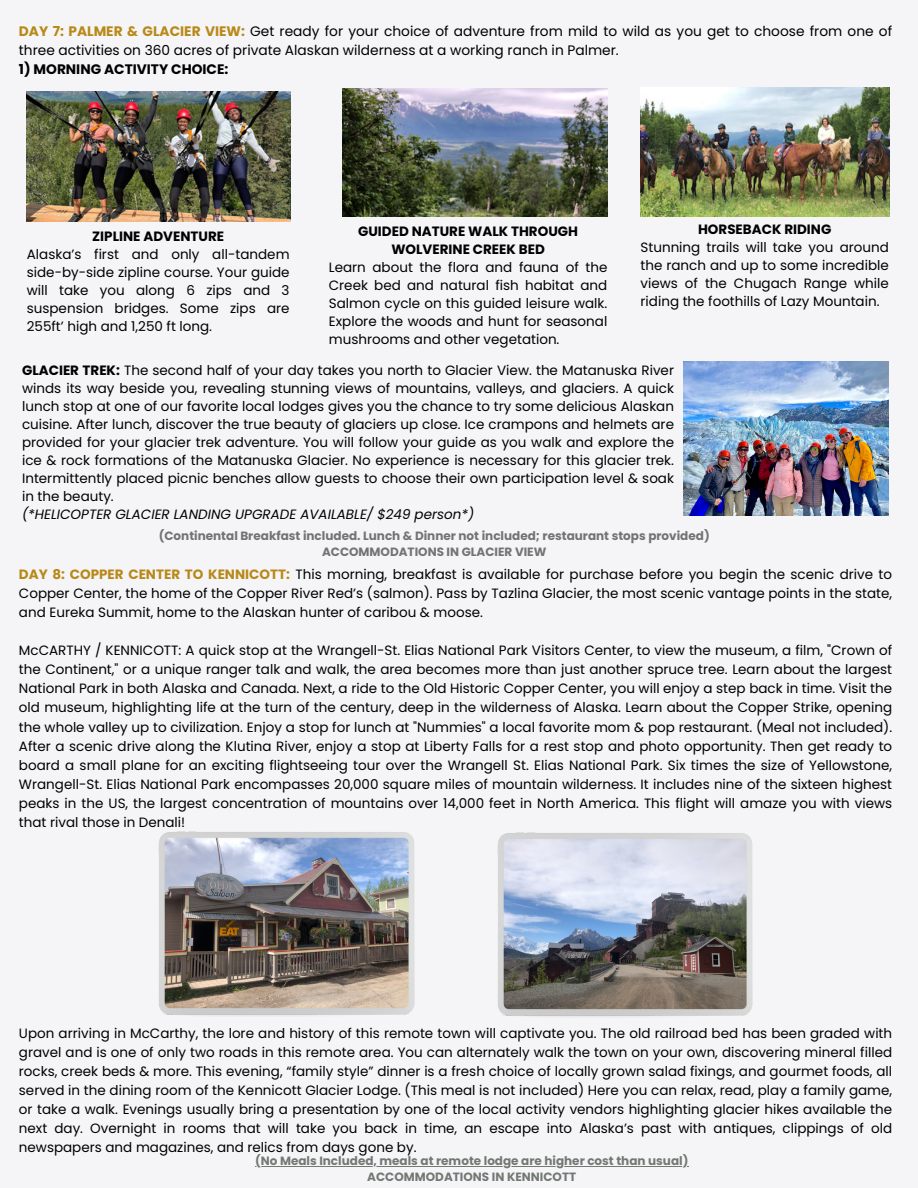
<style>
.page{position:relative;width:918px;height:1188px;background:#f5f5f8}
.page>*{position:absolute;margin:0;border:0;box-sizing:border-box;transform-origin:0 0}
.t1{font:13.8px/19px "Poppins";color:#000}
.t2{font:700 13.8px "Poppins";color:#000}
.t3{font:13.5px/19.2px "Poppins";color:#000;text-align:justify}
.t4{font:700 13.5px "Poppins";color:#000}
.t5{font:700 12px "Poppins";color:#737373}
.t6{font:700 12px "Poppins";color:#747873}
.s1{font-weight:700;color:#b88917}
.s2{font-weight:700}
.s3{font-style:italic}
</style>
<div class="page">
<img style="left:159px;top:832px;width:255px;height:184px">
<img style="left:498px;top:833px;width:255px;height:184px">
<hr style="left:255px;top:1166px;width:433px;height:1px;background:#747873">
<img style="left:641px;top:87px;width:248px;height:130px">
<img style="left:342px;top:89px;width:266px;height:127px">
<img style="left:27px;top:92px;width:263px;height:129px">
<img style="left:683px;top:362px;width:206px;height:154px">
<h1 class="t1" style="left:19px;top:22px;width:875px"><span class="s1">DAY 7: PALMER &amp; GLACIER VIEW:</span> Get ready for your choice of adventure from mild to wild as you get to choose from one of three activities on 360 acres of private Alaskan wilderness at a working ranch in Palmer.</h1>
<h1 class="t2" style="left:19px;top:59px;width:211px">1) MORNING ACTIVITY CHOICE:</h1>
<h1 class="t3" style="left:641px;top:221px;width:250px;line-height:18px;text-align:left;text-indent:58px"><span class="s2">HORSEBACK RIDING<br></span>Stunning trails will take you around the ranch and up to some incredible views of the Chugach Range while riding the foothills of Lazy Mountain.</h1>
<h1 class="t4" style="left:358px;top:222px;width:221px">GUIDED NATURE WALK THROUGH</h1>
<h1 class="t4" style="left:391px;top:240px;width:155px">WOLVERINE CREEK BED</h1>
<h1 class="t3" style="left:329px;top:258px;width:280px">Learn about the flora and fauna of the</h1>
<h1 class="t3" style="left:329px;top:276px;width:280px">Creek bed and natural fish habitat and</h1>
<h1 class="t3" style="left:329px;top:294px;width:280px">Salmon cycle on this guided leisure walk.</h1>
<h1 class="t3" style="left:329px;top:312px;width:280px">Explore the woods and hunt for seasonal</h1>
<h1 class="t3" style="left:329px;top:330px;width:232px">mushrooms and other vegetation.</h1>
<p class="t3" style="left:22px;top:361px;width:653px;line-height:18px;text-align:left"><span class="s2">GLACIER TREK:</span> The second half of your day takes you north to Glacier View. the Matanuska River winds its way beside you, revealing stunning views of mountains, valleys, and glaciers. A quick lunch stop at one of our favorite local lodges gives you the chance to try some delicious Alaskan cuisine. After lunch, discover the true beauty of glaciers up close. Ice crampons and helmets are provided for your glacier trek adventure. You will follow your guide as you walk and explore the ice &amp; rock formations of the Matanuska Glacier. No experience is necessary for this glacier trek.<br>Intermittently placed picnic benches allow guests to choose their own participation level &amp; soak in the beauty.<br><span class="s3">(*HELICOPTER GLACIER LANDING UPGRADE AVAILABLE/ $249 person*)</span></p>
<p class="t3" style="left:27px;top:227px;width:264px;line-height:18px;text-align:left;text-indent:65px"><span class="s2">ZIPLINE ADVENTURE<br></span>Alaska’s first and only all-tandem side-by-side zipline course. Your guide will take you along 6 zips and 3 suspension bridges. Some zips are<br>255ft’ high and 1,250 ft long.</p>
<p class="t5" style="left:159px;top:527px;width:552px">(Continental Breakfast included. Lunch &amp; Dinner not included; restaurant stops provided)</p>
<p class="t5" style="left:322px;top:543px;width:226px">ACCOMMODATIONS IN GLACIER VIEW</p>
<p class="t3" style="left:19px;top:564px;width:875px"><span class="s1">DAY 8: COPPER CENTER TO KENNICOTT:</span> This morning, breakfast is available for purchase before you begin the scenic drive to Copper Center, the home of the Copper River Red’s (salmon). Pass by Tazlina Glacier, the most scenic vantage points in the state, and Eureka Summit, home to the Alaskan hunter of caribou &amp; moose.</p>
<h1 class="t3" style="left:19px;top:641px;width:875px">McCARTHY / KENNICOTT: A quick stop at the Wrangell-St. Elias National Park Visitors Center, to view the museum, a film, "Crown of the Continent," or a unique ranger talk and walk, the area becomes more than just another spruce tree. Learn about the largest National Park in both Alaska and Canada. Next, a ride to the Old Historic Copper Center, you will enjoy a step back in time. Visit the old museum, highlighting life at the turn of the century, deep in the wilderness of Alaska. Learn about the Copper Strike, opening the whole valley up to civilization. Enjoy a stop for lunch at "Nummies" a local favorite mom &amp; pop restaurant. (Meal not included).<br>After a scenic drive along the Klutina River, enjoy a stop at Liberty Falls for a rest stop and photo opportunity. Then get ready to board a small plane for an exciting flightseeing tour over the Wrangell St. Elias National Park. Six times the size of Yellowstone, Wrangell-St. Elias National Park encompasses 20,000 square miles of mountain wilderness. It includes nine of the sixteen highest peaks in the US, the largest concentration of mountains over 14,000 feet in North America. This flight will amaze you with views that rival those in Denali!</h1>
<p class="t3" style="left:19px;top:1023px;width:875px">Upon arriving in McCarthy, the lore and history of this remote town will captivate you. The old railroad bed has been graded with gravel and is one of only two roads in this remote area. You can alternately walk the town on your own, discovering mineral filled rocks, creek beds &amp; more. This evening, “family style” dinner is a fresh choice of locally grown salad fixings, and gourmet foods, all served in the dining room of the Kennicott Glacier Lodge. (This meal is not included) Here you can relax, read, play a family game, or take a walk. Evenings usually bring a presentation by one of the local activity vendors highlighting glacier hikes available the next day. Overnight in rooms that will take you back in time, an escape into Alaska’s past with antiques, clippings of old newspapers and magazines, and relics from days gone by.</p>
<h1 class="t6" style="left:255px;top:1152px;width:435px">(No Meals Included, meals at remote lodge are higher cost than usual)</h1>
<h1 class="t6" style="left:367px;top:1168px;width:210px">ACCOMMODATIONS IN KENNICOTT</h1>
</div>
